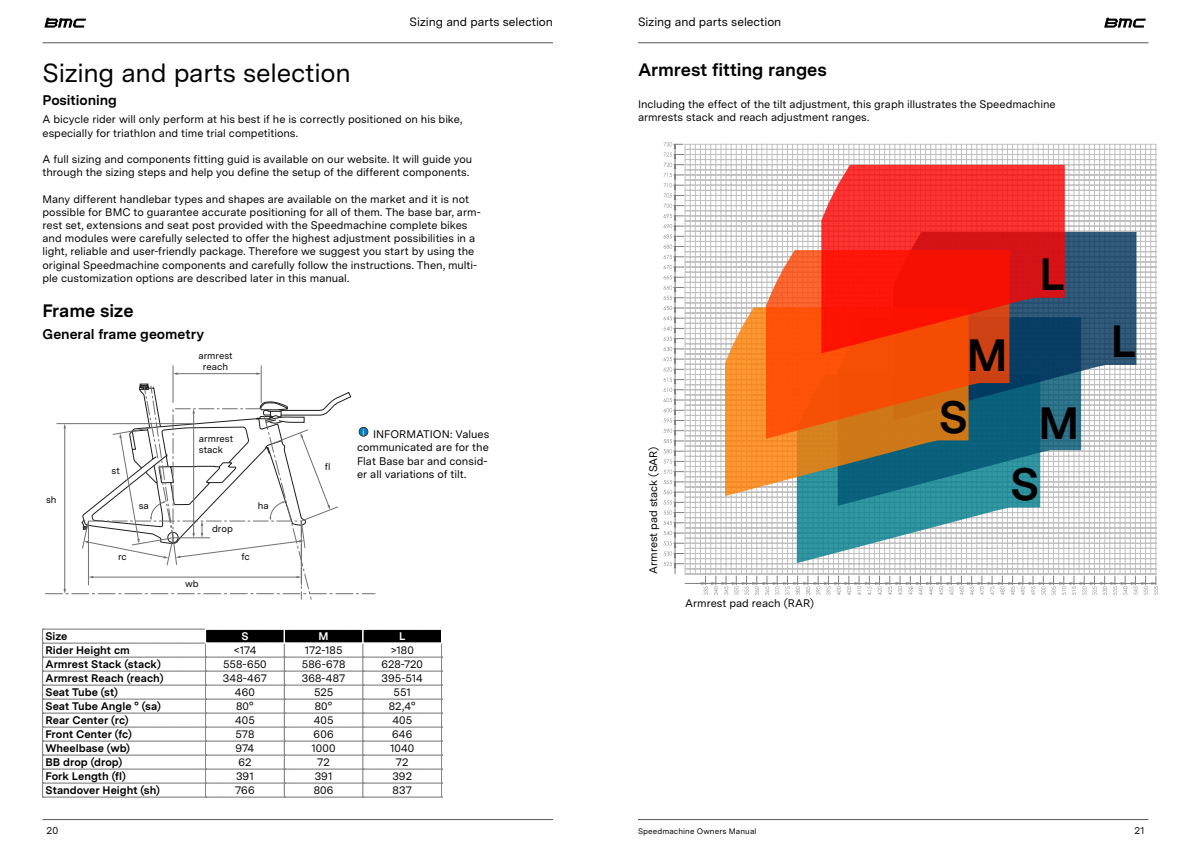
<style>
.page{position:relative;width:1191px;height:842px;background:#fff}
.page>*{position:absolute;margin:0;border:0;box-sizing:border-box;transform-origin:0 0}
.t1{font:700 45.2px "Messina Sans";color:#000}
.t2{font:26px "Messina Sans";letter-spacing:-.01em;color:#000}
.t3{font:700 18px "Messina Sans";letter-spacing:-.005em;color:#000}
.t4{font:700 14px "Messina Sans";letter-spacing:-.005em;color:#000}
.t5{font:12px "Messina Sans";letter-spacing:-.005em;color:#000}
.t6{font:11px/13.2px "Messina Sans";color:#000}
.t7{font:700 11px "Messina Sans";color:#000}
.t8{font:700 11px "Messina Sans";color:#fff}
.t9{font:10px "Messina Sans";color:#000}
.t10{font:9.9px "Messina Sans";color:#000}
.t11{font:9.6px/11.5px "Messina Sans";color:#000}
.t12{font:8px "Messina Sans";letter-spacing:.015em;color:#000}
</style>
<div class="page">
<svg style="left:1104px;top:18px;width:41px;height:10px"></svg>
<svg style="left:44px;top:18px;width:42px;height:10px"></svg>
<hr style="left:43px;top:43px;width:510px;height:1px;background:#575757">
<hr style="left:43px;top:819px;width:510px;height:1px;background:#575757">
<hr style="left:638px;top:43px;width:510px;height:1px;background:#575757">
<hr style="left:638px;top:819px;width:510px;height:1px;background:#575757">
<hr style="left:177px;top:373px;width:80px;height:1px;background:#706f6f">
<svg style="left:256px;top:372px;width:5px;height:3px"></svg>
<hr style="left:173px;top:365px;width:1px;height:38px;background:#706f6f">
<hr style="left:261px;top:365px;width:1px;height:38px;background:#706f6f">
<svg style="left:42px;top:629px;width:400px;height:169px"></svg>
<hr style="left:685px;top:583px;width:102px;height:1px;background:#808080">
<svg style="left:684px;top:144px;width:473px;height:430px"></svg>
<svg style="left:663px;top:142px;width:21px;height:432px"></svg>
<svg style="left:796px;top:496px;width:244px;height:67px"></svg>
<svg style="left:695px;top:576px;width:463px;height:19px"></svg>
<svg style="left:837px;top:421px;width:244px;height:85px;background:#4d94a2"></svg>
<svg style="left:1009px;top:232px;width:127px;height:189px;background:#466c86"></svg>
<svg style="left:725px;top:307px;width:243px;height:189px;background:#9e8858"></svg>
<svg style="left:766px;top:250px;width:243px;height:189px;background:#d85d1d"></svg>
<svg style="left:821px;top:165px;width:243px;height:188px;background:#e42920"></svg>
<svg style="left:45px;top:383px;width:330px;height:217px"></svg>
<p class="t5" style="left:409px;top:13px;width:145px">Sizing and parts selection</p>
<p class="t5" style="left:638px;top:13px;width:145px">Sizing and parts selection</p>
<h2 class="t2" style="left:43px;top:54px;width:310px">Sizing and parts selection</h2>
<p class="t4" style="left:43px;top:89px;width:76px">Positioning</p>
<p class="t6" style="left:43px;top:113px;width:421px">A bicycle rider will only perform at his best if he is correctly positioned on his bike, especially for triathlon and time trial competitions.</p>
<p class="t6" style="left:43px;top:152px;width:431px">A full sizing and components fitting guid is available on our website. It will guide you through the sizing steps and help you define the setup of the different components.</p>
<p class="t6" style="left:43px;top:192px;width:440px">Many different handlebar types and shapes are available on the market and it is not possible for BMC to guarantee accurate positioning for all of them. The base bar, arm&shy;rest set, extensions and seat post provided with the Speedmachine complete bikes and modules were carefully selected to offer the highest adjustment possibilities in a light, reliable and user-friendly package. Therefore we suggest you start by using the original Speedmachine components and carefully follow the instructions. Then, multi&shy;ple customization options are described later in this manual.</p>
<h3 class="t3" style="left:43px;top:297px;width:92px">Frame size</h3>
<p class="t4" style="left:43px;top:324px;width:163px">General frame geometry</p>
<p class="t11" style="left:46px;top:493px;width:12px">sh</p>
<p class="t11" style="left:198px;top:350px;width:36px;text-align:center">armrest reach</p>
<p class="t11" style="left:112px;top:465px;width:10px">st</p>
<p class="t11" style="left:199px;top:432px;width:36px">armrest stack</p>
<p class="t11" style="left:139px;top:500px;width:12px">sa</p>
<p class="t11" style="left:212px;top:523px;width:22px">drop</p>
<p class="t11" style="left:118px;top:550px;width:10px">rc</p>
<p class="t11" style="left:241px;top:550px;width:10px">fc</p>
<p class="t11" style="left:185px;top:577px;width:15px">wb</p>
<p class="t11" style="left:258px;top:500px;width:12px">ha</p>
<p class="t11" style="left:325px;top:460px;width:7px">fl</p>
<p class="t6" style="left:357px;top:427px;width:134px;text-indent:5px"><sup>i</sup> INFORMATION: Values communicated are for the<br>Flat Base bar and consid&shy;er all variations of tilt.</p>
<p class="t7" style="left:45px;top:628px;width:24px">Size</p>
<p class="t8" style="left:241px;top:628px;width:9px">S</p>
<p class="t8" style="left:318px;top:628px;width:12px">M</p>
<p class="t8" style="left:399px;top:628px;width:8px">L</p>
<p class="t7" style="left:45px;top:642px;width:86px">Rider Height cm</p>
<p class="t6" style="left:233px;top:643px;width:25px">&lt;174</p>
<p class="t6" style="left:305px;top:643px;width:39px">172-185</p>
<p class="t6" style="left:390px;top:643px;width:25px">&gt;180</p>
<p class="t7" style="left:45px;top:656px;width:117px">Armrest Stack (stack)</p>
<p class="t6" style="left:223px;top:657px;width:45px">558-650</p>
<p class="t6" style="left:302px;top:657px;width:45px">586-678</p>
<p class="t6" style="left:381px;top:657px;width:43px">628-720</p>
<p class="t7" style="left:45px;top:670px;width:119px">Armrest Reach (reach)</p>
<p class="t6" style="left:223px;top:671px;width:45px">348-467</p>
<p class="t6" style="left:302px;top:671px;width:45px">368-487</p>
<p class="t6" style="left:381px;top:671px;width:43px">395-514</p>
<p class="t7" style="left:45px;top:684px;width:74px">Seat Tube (st)</p>
<p class="t6" style="left:235px;top:685px;width:22px">460</p>
<p class="t6" style="left:314px;top:685px;width:21px">525</p>
<p class="t6" style="left:393px;top:685px;width:19px">551</p>
<p class="t7" style="left:45px;top:698px;width:117px">Seat Tube Angle ° (sa)</p>
<p class="t6" style="left:236px;top:699px;width:19px">80°</p>
<p class="t6" style="left:315px;top:699px;width:19px">80°</p>
<p class="t6" style="left:389px;top:699px;width:28px">82,4°</p>
<p class="t7" style="left:45px;top:712px;width:85px">Rear Center (rc)</p>
<p class="t6" style="left:235px;top:713px;width:21px">405</p>
<p class="t6" style="left:314px;top:713px;width:21px">405</p>
<p class="t6" style="left:392px;top:713px;width:21px">405</p>
<p class="t7" style="left:45px;top:726px;width:88px">Front Center (fc)</p>
<p class="t6" style="left:235px;top:727px;width:21px">578</p>
<p class="t6" style="left:313px;top:727px;width:22px">606</p>
<p class="t6" style="left:392px;top:727px;width:22px">646</p>
<p class="t7" style="left:45px;top:740px;width:86px">Wheelbase (wb)</p>
<p class="t6" style="left:235px;top:741px;width:20px">974</p>
<p class="t6" style="left:311px;top:741px;width:26px">1000</p>
<p class="t6" style="left:390px;top:741px;width:26px">1040</p>
<p class="t7" style="left:45px;top:754px;width:78px">BB drop (drop)</p>
<p class="t6" style="left:238px;top:755px;width:15px">62</p>
<p class="t6" style="left:317px;top:755px;width:14px">72</p>
<p class="t6" style="left:396px;top:755px;width:14px">72</p>
<p class="t7" style="left:45px;top:768px;width:82px">Fork Length (fl)</p>
<p class="t6" style="left:236px;top:769px;width:19px">391</p>
<p class="t6" style="left:315px;top:769px;width:19px">391</p>
<p class="t6" style="left:392px;top:769px;width:21px">392</p>
<p class="t7" style="left:45px;top:782px;width:116px">Standover Height (sh)</p>
<p class="t6" style="left:235px;top:783px;width:21px">766</p>
<p class="t6" style="left:314px;top:783px;width:21px">806</p>
<p class="t6" style="left:392px;top:783px;width:21px">837</p>
<h3 class="t3" style="left:638px;top:56px;width:190px">Armrest fitting ranges</h3>
<p class="t6" style="left:638px;top:97px;width:419px">Including the effect of the tilt adjustment, this graph illustrates the Speedmachine armrests stack and reach adjustment ranges.</p>
<p class="t6" style="left:646px;top:574px;width:129px;rotate:-90deg">Armrest pad stack (SAR)</p>
<p class="t6" style="left:685px;top:596px;width:131px">Armrest pad reach (RAR)</p>
<h1 class="t1" style="left:1039px;top:240px;width:27px">L</h1>
<h1 class="t1" style="left:966px;top:322px;width:43px">M</h1>
<h1 class="t1" style="left:938px;top:383px;width:31px">S</h1>
<h1 class="t1" style="left:1038px;top:389px;width:43px">M</h1>
<h1 class="t1" style="left:1010px;top:451px;width:31px">S</h1>
<h1 class="t1" style="left:1110px;top:307px;width:27px">L</h1>
<p class="t9" style="left:47px;top:824px;width:13px">20</p>
<p class="t12" style="left:638px;top:825px;width:120px">Speedmachine Owners Manual</p>
<p class="t10" style="left:1134px;top:824px;width:11px">21</p>
</div>
